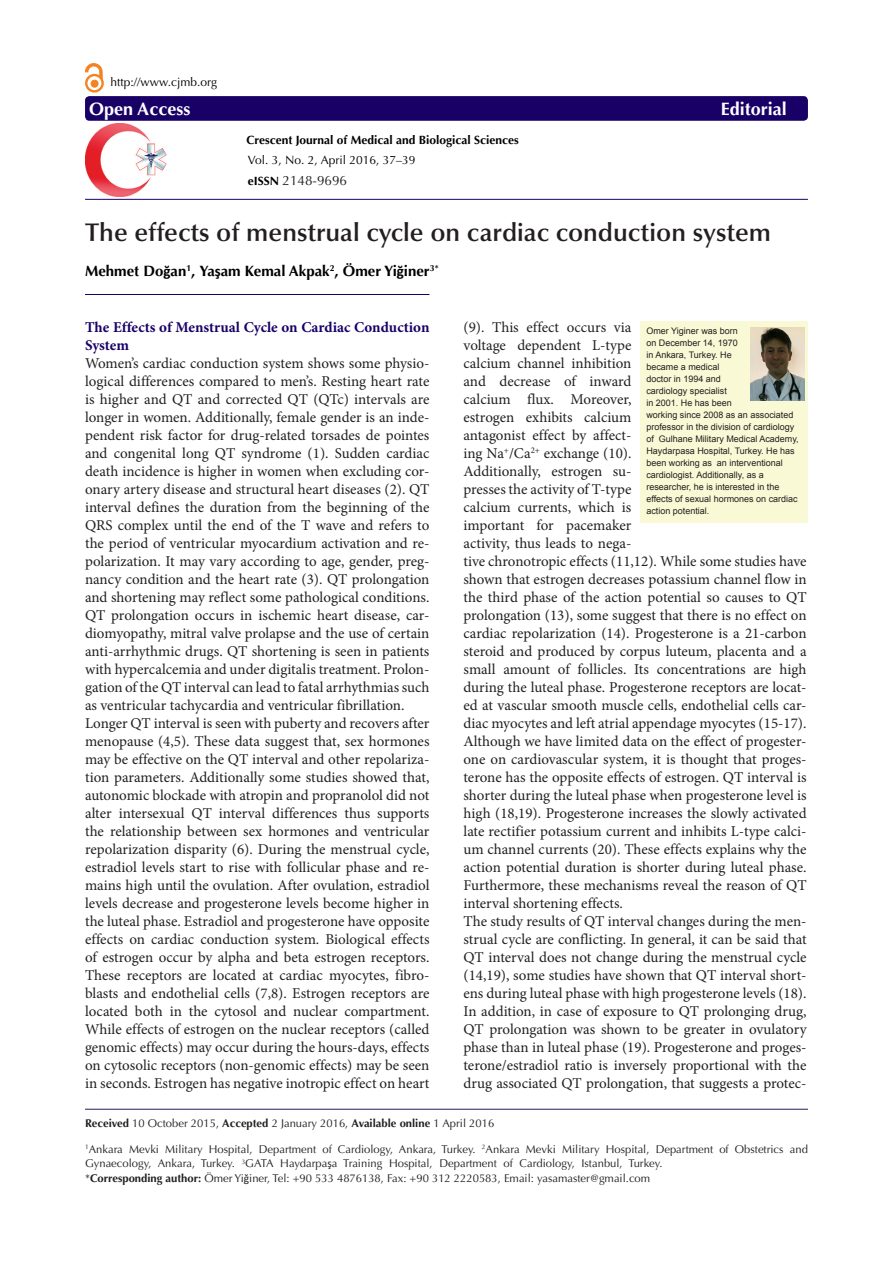
<style>
.page{position:relative;width:893px;height:1263px;background:#fff}
.page>*{position:absolute;margin:0;border:0;box-sizing:border-box;transform-origin:0 0}
.Pa3{font:600 25.65px "Optima LT Std";color:#231f20}
.t1{font:700 18px "Optima LT Std";color:#fff}
.t2{font:15px/18px "Minion Pro";color:#231f20;text-align:justify}
.t3{font:700 15px/18px "Minion Pro";color:#190066}
.t4{font:700 15px "Optima LT Std";color:#000}
.t5{font:13.5px "Optima LT Std";color:#231f20}
.t6{font:700 12px "Optima LT Std";color:#000}
.t7{font:12px "Optima LT Std";color:#000}
.t8{font:11.25px/14.2px "Optima LT Std";color:#231f20}
.t9{font:9px/12px "Arial";color:#231f20}
.s1{font-weight:700;font-size:12px;color:#000}
.s2{font-family:"Calibri"}
.s3{font-weight:700}
</style>
<div class="page">
<hr style="left:85px;top:1109px;width:723px;height:1px;background:#261d5c">
<div style="left:85px;top:96px;width:723px;height:25px;background:#190066;border-radius:4px"></div>
<hr style="left:85px;top:199px;width:723px;height:1px;background:#190066">
<hr style="left:85px;top:294px;width:344px;height:1px;background:#190066">
<div style="left:91px;top:80px;width:7px;height:7px;background:#f58220;border-radius:50%"></div>
<div style="left:91px;top:80px;width:7px;height:7px;border:1px solid #f58220;border-radius:50%"></div>
<div style="left:85px;top:74px;width:19px;height:19px;border:2px solid #f58220;border-radius:50%"></div>
<svg style="left:85px;top:63px;width:17px;height:16px"></svg>
<img style="left:85px;top:124px;width:82px;height:72px">
<div style="left:640px;top:321px;width:168px;height:202px;background:#faf9d6"></div>
<img style="left:751px;top:327px;width:53px;height:73px">
<p class="t7" style="left:111px;top:75px;width:108px">http://www.cjmb.org</p>
<p class="t1" style="left:89px;top:98px;width:103px">Open Access</p>
<p class="t1" style="left:721px;top:98px;width:68px">Editorial</p>
<p class="t6" style="left:247px;top:132px;width:274px">Crescent Journal of Medical and Biological Sciences</p>
<p class="t7" style="left:248px;top:153px;width:169px">Vol. 3, No. 2, April 2016, 37–39</p>
<p class="t5" style="left:248px;top:172px;width:101px"><span class="s1">eISSN</span> 2148-9696</p>
<p class="Pa3" style="left:85px;top:218px;width:688px">The effects of menstrual cycle on cardiac conduction system</p>
<p class="t4" style="left:85px;top:262px;width:355px">Mehmet Do<span class="s2">ğ</span>an<sup>1</sup>, Ya<span class="s2">ş</span>am Kemal Akpak<sup>2</sup>, Ömer Yi<span class="s2">ğ</span>iner<sup>3*</sup></p>
<p class="t3" style="left:85px;top:318px;width:346px">The Effects of Menstrual Cycle on Cardiac Conduction<br>System</p>
<p class="t2" style="left:85px;top:354px;width:346px">Women’s cardiac conduction system shows some physio&shy;logical differences compared to men’s. Resting heart rate is higher and QT and corrected QT (QTc) intervals are longer in women. Additionally, female gender is an inde&shy;pendent risk factor for drug-related torsades de pointes and congenital long QT syndrome (1). Sudden cardiac death incidence is higher in women when excluding cor&shy;onary artery disease and structural heart diseases (2). QT interval defines the duration from the beginning of the QRS complex until the end of the T wave and refers to the period of ventricular myocardium activation and re&shy;polarization. It may vary according to age, gender, preg&shy;nancy condition and the heart rate (3). QT prolongation and shortening may reflect some pathological conditions.<br>QT prolongation occurs in ischemic heart disease, car&shy;diomyopathy, mitral valve prolapse and the use of certain anti-arrhythmic drugs. QT shortening is seen in patients with hypercalcemia and under digitalis treatment. Prolon&shy;gation of the QT interval can lead to fatal arrhythmias such as ventricular tachycardia and ventricular fibrillation.</p>
<p class="t2" style="left:85px;top:714px;width:346px">Longer QT interval is seen with puberty and recovers after menopause (4,5). These data suggest that, sex hormones may be effective on the QT interval and other repolariza&shy;tion parameters. Additionally some studies showed that, autonomic blockade with atropin and propranolol did not alter intersexual QT interval differences thus supports the relationship between sex hormones and ventricular repolarization disparity (6). During the menstrual cycle, estradiol levels start to rise with follicular phase and re&shy;mains high until the ovulation. After ovulation, estradiol levels decrease and progesterone levels become higher in the luteal phase. Estradiol and progesterone have opposite effects on cardiac conduction system. Biological effects of estrogen occur by alpha and beta estrogen receptors.<br>These receptors are located at cardiac myocytes, fibro&shy;blasts and endothelial cells (7,8). Estrogen receptors are located both in the cytosol and nuclear compartment.<br>While effects of estrogen on the nuclear receptors (called genomic effects) may occur during the hours-days, effects on cytosolic receptors (non-genomic effects) may be seen in seconds. Estrogen has negative inotropic effect on heart</p>
<p class="t2" style="left:463px;top:318px;width:345px;text-align:left">(9). This effect occurs via<br>voltage dependent L-type<br>calcium channel inhibition<br>and decrease of inward<br>calcium flux. Moreover,<br>estrogen exhibits calcium<br>antagonist effect by affect-<br>ing Na<sup>+</sup>/Ca<sup>2+</sup> exchange (10).<br>Additionally, estrogen su-<br>presses the activity of T-type<br>calcium currents, which is<br>important for pacemaker<br>activity, thus leads to nega-<br>tive chronotropic effects (11,12). While some studies have shown that estrogen decreases potassium channel flow in the third phase of the action potential so causes to QT prolongation (13), some suggest that there is no effect on cardiac repolarization (14). Progesterone is a 21-carbon steroid and produced by corpus luteum, placenta and a small amount of follicles. Its concentrations are high during the luteal phase. Progesterone receptors are locat&shy;ed at vascular smooth muscle cells, endothelial cells car&shy;diac myocytes and left atrial appendage myocytes (15-17).<br>Although we have limited data on the effect of progester&shy;one on cardiovascular system, it is thought that proges&shy;terone has the opposite effects of estrogen. QT interval is shorter during the luteal phase when progesterone level is high (18,19). Progesterone increases the slowly activated late rectifier potassium current and inhibits L-type calci&shy;um channel currents (20). These effects explains why the action potential duration is shorter during luteal phase.<br>Furthermore, these mechanisms reveal the reason of QT interval shortening effects.</p>
<p class="t2" style="left:463px;top:912px;width:345px">The study results of QT interval changes during the men&shy;strual cycle are conflicting. In general, it can be said that QT interval does not change during the menstrual cycle (14,19), some studies have shown that QT interval short&shy;ens during luteal phase with high progesterone levels (18).<br>In addition, in case of exposure to QT prolonging drug, QT prolongation was shown to be greater in ovulatory phase than in luteal phase (19). Progesterone and proges&shy;terone/estradiol ratio is inversely proportional with the drug associated QT prolongation, that suggests a protec-</p>
<p class="t9" style="left:646px;top:325px;width:154px">Omer Yiginer was born<br>on December 14, 1970<br>in Ankara, Turkey. He<br>became a medical<br>doctor in 1994 and<br>cardiology specialist<br>in 2001. He has been<br>working since 2008 as an associated professor in the division of cardiology of Gulhane Military Medical Academy,<br>Haydarpasa Hospital, Turkey. He has been working as an interventional cardiologist. Additionally, as a researcher, he is interested in the effects of sexual hormones on cardiac action potential.</p>
<p class="t8" style="left:85px;top:1116px;width:411px"><span class="s3">Received</span> 10 October 2015, <span class="s3">Accepted</span> 2 January 2016, <span class="s3">Available online</span> 1 April 2016</p>
<p class="t8" style="left:85px;top:1142px;width:724px"><sup>1</sup>Ankara Mevki Military Hospital, Department of Cardiology, Ankara, Turkey. <sup>2</sup>Ankara Mevki Military Hospital, Department of Obstetrics and<br>Gynaecology, Ankara, Turkey. <sup>3</sup>GATA Haydarpa<span class="s2">ş</span>a Training Hospital, Department of Cardiology, Istanbul, Turkey.</p>
<p class="t8" style="left:85px;top:1171px;width:567px">*<span class="s3">Corresponding author:</span> Ömer Yi<span class="s2">ğ</span>iner, Tel: +90 533 4876138, Fax: +90 312 2220583, Email: yasamaster@gmail.com</p>
</div>
